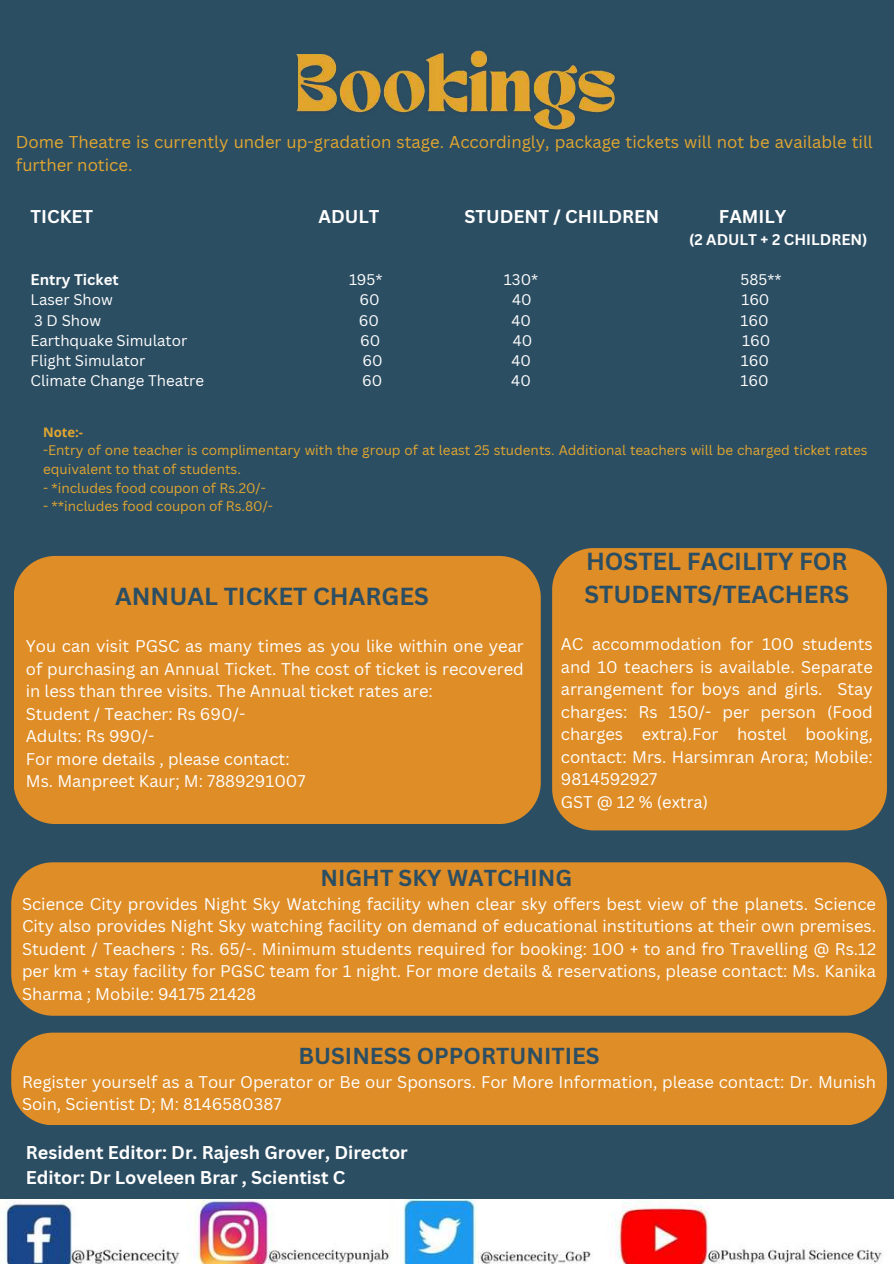
<style>
.page{position:relative;width:894px;height:1264px;background:#fff}
.page>*{position:absolute;margin:0;border:0;box-sizing:border-box;transform-origin:0 0}
.t1{font:700 24px/32.7px "Canva Sans";color:#2c4e63}
.t2{font:700 22.5px "Canva Sans";color:#2c4e63}
.t3{font:700 18px/24.8px "Canva Sans";color:#fff}
.t4{font:16.65px/22.5px "Canva Sans";color:#e3a72f}
.t5{font:16.5px/22.5px "Canva Sans";color:#fff}
.t6{font:15px "Canva Sans";color:#fff}
.t7{font:700 15px "Canva Sans";color:#fff}
.t8{font:13.5px/18.6px "Canva Sans";color:#e3a72f}
.t9{font:700 13.05px "Open Sans";color:#e3a72f}
</style>
<div class="page">
<div style="left:0;top:0;width:893px;height:1263px;background:#2c4e63"></div>
<img style="left:0;top:1199px;width:893px;height:64px">
<div style="left:14px;top:556px;width:526px;height:268px;background:#df8d27"></div>
<img style="left:296px;top:50px;width:319px;height:80px">
<div style="left:552px;top:548px;width:334px;height:282px;background:#df8d27"></div>
<div style="left:11px;top:862px;width:875px;height:153px;background:#df8d27"></div>
<div style="left:11px;top:1032px;width:875px;height:93px;background:#df8d27"></div>
<p class="t4" style="left:16px;top:131px;width:858px">Dome Theatre is currently under up-gradation stage. Accordingly, package tickets will not be available till further notice.</p>
<p class="t3" style="left:31px;top:204px;width:64px">TICKET</p>
<p class="t3" style="left:318px;top:204px;width:62px">ADULT</p>
<p class="t3" style="left:464px;top:204px;width:196px">STUDENT / CHILDREN</p>
<p class="t3" style="left:718px;top:204px;width:69px">FAMILY</p>
<p class="t7" style="left:688px;top:228px;width:180px">(2 ADULT + 2 CHILDREN)</p>
<p class="t7" style="left:31px;top:269px;width:90px">Entry Ticket</p>
<p class="t6" style="left:349px;top:269px;width:35px">195*</p>
<p class="t6" style="left:504px;top:269px;width:36px">130*</p>
<p class="t6" style="left:740px;top:269px;width:42px">585**</p>
<p class="t6" style="left:31px;top:289px;width:84px">Laser Show</p>
<p class="t6" style="left:359px;top:289px;width:22px">60</p>
<p class="t6" style="left:512px;top:289px;width:21px">40</p>
<p class="t6" style="left:741px;top:289px;width:30px">160</p>
<p class="t6" style="left:34px;top:309px;width:68px">3 D Show</p>
<p class="t6" style="left:358px;top:309px;width:22px">60</p>
<p class="t6" style="left:511px;top:309px;width:21px">40</p>
<p class="t6" style="left:740px;top:309px;width:30px">160</p>
<p class="t6" style="left:31px;top:330px;width:158px">Earthquake Simulator</p>
<p class="t6" style="left:360px;top:330px;width:22px">60</p>
<p class="t6" style="left:512px;top:330px;width:21px">40</p>
<p class="t6" style="left:741px;top:330px;width:30px">160</p>
<p class="t6" style="left:31px;top:350px;width:116px">Flight Simulator</p>
<p class="t6" style="left:362px;top:350px;width:22px">60</p>
<p class="t6" style="left:511px;top:350px;width:21px">40</p>
<p class="t6" style="left:740px;top:350px;width:30px">160</p>
<p class="t6" style="left:31px;top:370px;width:175px">Climate Change Theatre</p>
<p class="t6" style="left:362px;top:370px;width:22px">60</p>
<p class="t6" style="left:511px;top:370px;width:21px">40</p>
<p class="t6" style="left:740px;top:370px;width:30px">160</p>
<p class="t9" style="left:43px;top:423px;width:42px">Note:-</p>
<p class="t8" style="left:43px;top:441px;width:825px">-Entry of one teacher is complimentary with the group of at least 25 students. Additional teachers will be charged ticket rates equivalent to that of students.</p>
<p class="t8" style="left:43px;top:478px;width:224px">- *includes food coupon of Rs.20/-</p>
<p class="t8" style="left:43px;top:496px;width:231px">- **includes food coupon of Rs.80/-</p>
<h1 class="t1" style="left:115px;top:579px;width:315px">ANNUAL TICKET CHARGES</h1>
<p class="t5" style="left:26px;top:634px;width:499px">You can visit PGSC as many times as you like within one year of purchasing an Annual Ticket. The cost of ticket is recovered in less than three visits. The Annual ticket rates are:<br>Student / Teacher: Rs 690/-<br>Adults: Rs 990/-<br>For more details , please contact:<br>Ms. Manpreet Kaur; M: 7889291007</p>
<h1 class="t1" style="left:584px;top:544px;width:266px">HOSTEL FACILITY FOR<br>STUDENTS/TEACHERS</h1>
<p class="t5" style="left:560px;top:632px;width:313px">AC accommodation for 100 students and 10 teachers is available. Separate arrangement for boys and girls. Stay charges: Rs 150/- per person (Food charges extra).For hostel booking, contact: Mrs. Harsimran Arora; Mobile:<br>9814592927<br>GST @ 12 % (extra)</p>
<h2 class="t2" style="left:320px;top:862px;width:253px">NIGHT SKY WATCHING</h2>
<p class="t5" style="left:22px;top:892px;width:855px;text-align:justify">Science City provides Night Sky Watching facility when clear sky offers best view of the planets. Science City also provides Night Sky watching facility on demand of educational institutions at their own premises.<br>Student / Teachers : Rs. 65/-. Minimum students required for booking: 100 + to and fro Travelling @ Rs.12 per km + stay facility for PGSC team for 1 night. For more details &amp; reservations, please contact: Ms. Kanika Sharma ; Mobile: 94175 21428</p>
<h2 class="t2" style="left:298px;top:1039px;width:302px">BUSINESS OPPORTUNITIES</h2>
<p class="t5" style="left:22px;top:1069px;width:855px">Register yourself as a Tour Operator or Be our Sponsors. For More Information, please contact: Dr. Munish<br>Soin, Scientist D; M: 8146580387</p>
<p class="t3" style="left:26px;top:1140px;width:383px">Resident Editor: Dr. Rajesh Grover, Director<br>Editor: Dr Loveleen Brar , Scientist C</p>
</div>
